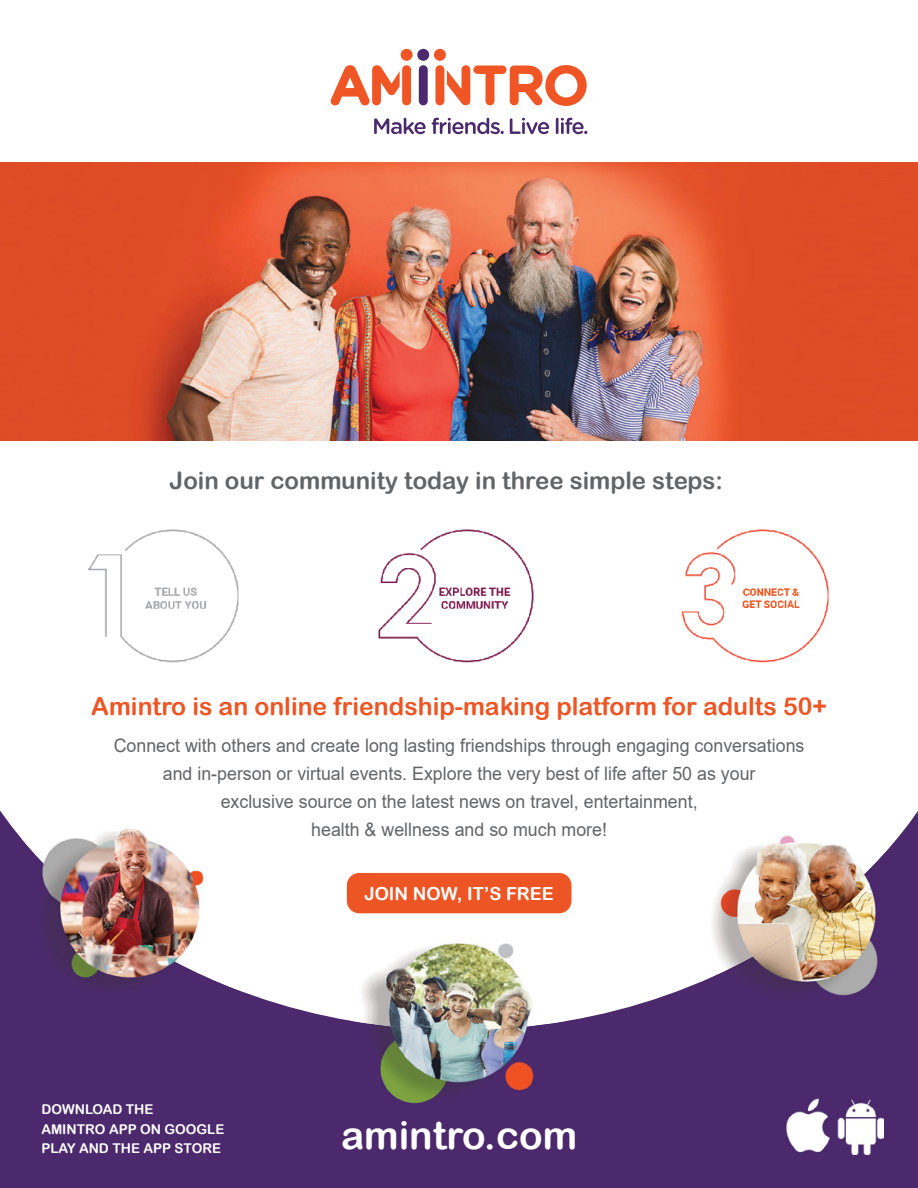
<style>
.page{position:relative;width:918px;height:1188px;background:#fff}
.page>*{position:absolute;margin:0;border:0;box-sizing:border-box;transform-origin:0 0}
.t1{font:39px "Arial Rounded MT Bold";color:#fff}
.t2{font:24.75px "Arial Rounded MT Bold";color:#ee5525}
.t3{font:24px "Arial Rounded MT Bold";color:#636466}
.t4{font:18.6px/27.8px "Arial";color:#636466;text-align:center;scale:.96 1}
.t5{font:18px "Arial Rounded MT Bold";color:#fff}
.t6{font:13.5px/19.5px "Arial Rounded MT Bold";color:#fff}
</style>
<div class="page">
<div style="left:0;top:471px;width:918px;height:717px;background:#4b296c"></div>
<div style="left:0;top:162px;width:918px;height:859px;background:#fff"></div>
<svg style="left:331px;top:65px;width:69px;height:40px"></svg>
<svg style="left:447px;top:65px;width:140px;height:41px"></svg>
<div style="left:417px;top:49px;width:12px;height:12px;background:#4b296c;border-radius:50%"></div>
<div style="left:401px;top:49px;width:12px;height:12px;background:#f05525;border-radius:50%"></div>
<div style="left:434px;top:49px;width:12px;height:12px;background:#f05525;border-radius:50%"></div>
<div style="left:402px;top:65px;width:9px;height:40px;background:#f05525;border-radius:4px"></div>
<div style="left:435px;top:65px;width:9px;height:40px;background:#f05525;border-radius:4px"></div>
<div style="left:419px;top:65px;width:9px;height:40px;background:#4b296c;border-radius:4px"></div>
<svg style="left:374px;top:118px;width:52px;height:16px"></svg>
<svg style="left:432px;top:118px;width:72px;height:16px"></svg>
<svg style="left:510px;top:118px;width:39px;height:16px"></svg>
<svg style="left:556px;top:118px;width:31px;height:16px"></svg>
<img style="left:0;top:163px;width:918px;height:278px">
<img style="left:22px;top:990px;width:216px;height:22px">
<img style="left:22px;top:812px;width:216px;height:178px">
<img style="left:699px;top:817px;width:216px;height:199px">
<img style="left:699px;top:817px;width:215px;height:166px">
<img style="left:374px;top:1030px;width:160px;height:74px">
<img style="left:351px;top:917px;width:216px;height:113px">
<img style="left:79px;top:525px;width:163px;height:140px">
<img style="left:374px;top:525px;width:164px;height:140px">
<img style="left:670px;top:525px;width:163px;height:140px">
<div style="left:347px;top:873px;width:224px;height:40px;background:#ee5525;border-radius:12px"></div>
<img style="left:787px;top:1099px;width:96px;height:56px">
<p class="t3" style="left:170px;top:466px;width:555px">Join our community today in three simple steps:</p>
<h2 class="t2" style="left:91px;top:692px;width:737px">Amintro is an online friendship-making platform for adults 50+</h2>
<p class="t4" style="left:114px;top:732px;width:721px">Connect with others and create long lasting friendships through engaging conversations and in-person or virtual events. Explore the very best of life after 50 as your<br>exclusive source on the latest news on travel, entertainment,<br>health &amp; wellness and so much more!</p>
<p class="t6" style="left:41px;top:1099px;width:184px">DOWNLOAD THE<br>AMINTRO APP ON GOOGLE<br>PLAY AND THE APP STORE</p>
<p class="t5" style="left:364px;top:883px;width:191px">JOIN NOW, IT’S FREE</p>
<h1 class="t1" style="left:341px;top:1112px;width:238px">amintro.com</h1>
</div>
